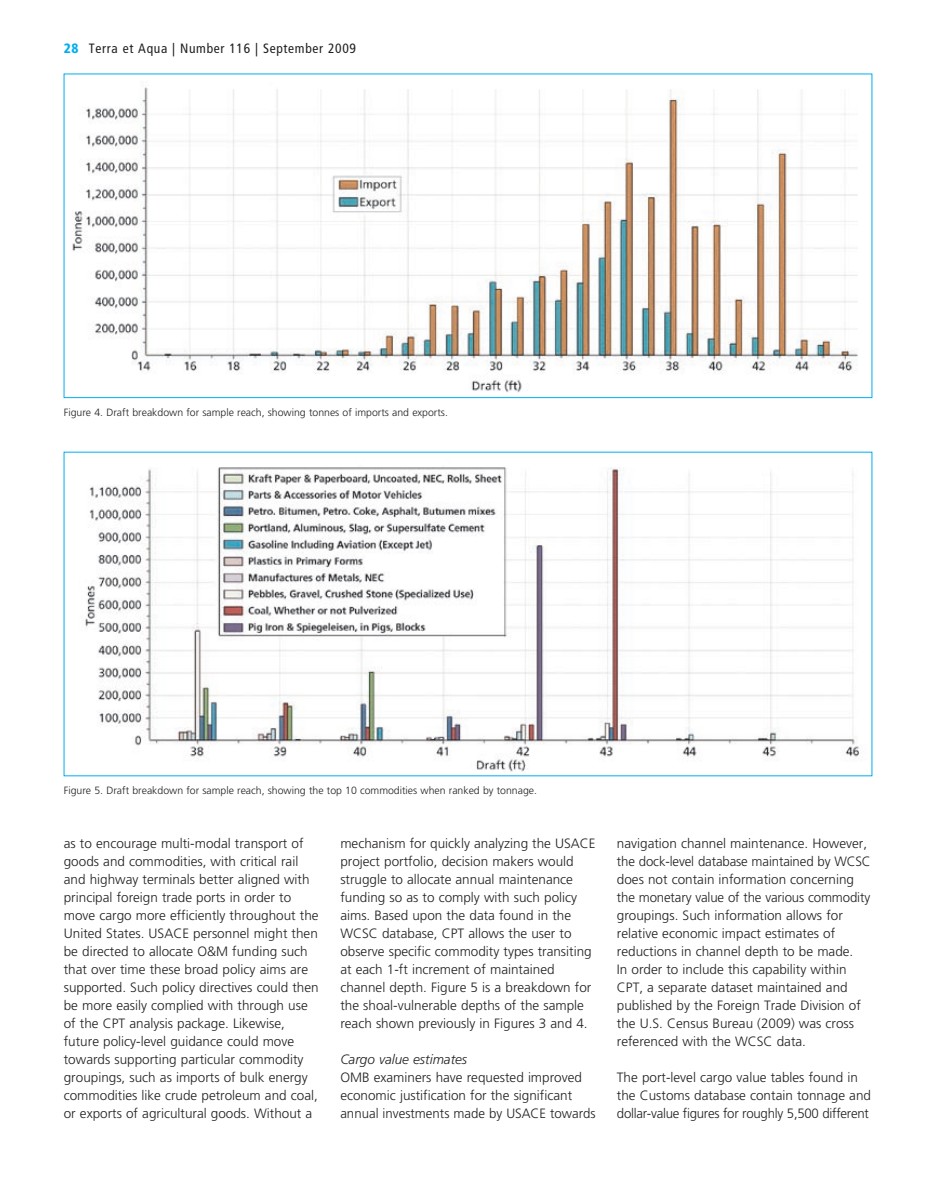
<style>
.page{position:relative;width:936px;height:1191px;background:#fff}
.page>*{position:absolute;margin:0;border:0;box-sizing:border-box;transform-origin:0 0}
.t1{font:300 13.5px/18px "Frutiger";color:#231f20}
.t2{font:condensed 13.5px "Frutiger";letter-spacing:.05em;color:#231f20}
.t3{font:italic 300 13.5px "Frutiger";color:#231f20}
.t4{font:300 10.5px "Frutiger";color:#231f20}
.s1{font-weight:900;color:#00aeef}
</style>
<div class="page">
<img style="left:72px;top:87px;width:786px;height:305px">
<img style="left:85px;top:467px;width:775px;height:305px">
<p class="t2" style="left:64px;top:40px;width:294px"><span class="s1">28</span> Terra et Aqua | Number 116 | September 2009</p>
<p class="t4" style="left:64px;top:406px;width:385px">Figure 4. Draft breakdown for sample reach, showing tonnes of imports and exports.</p>
<p class="t4" style="left:64px;top:784px;width:474px">Figure 5. Draft breakdown for sample reach, showing the top 10 commodities when ranked by tonnage.</p>
<p class="t1" style="left:64px;top:834px;width:256px">as to encourage multi-modal transport of goods and commodities, with critical rail and highway terminals better aligned with principal foreign trade ports in order to move cargo more efficiently throughout the United States. USACE personnel might then be directed to allocate O&amp;M funding such that over time these broad policy aims are supported. Such policy directives could then be more easily complied with through use of the CPT analysis package. Likewise, future policy-level guidance could move towards supporting particular commodity groupings, such as imports of bulk energy commodities like crude petroleum and coal, or exports of agricultural goods. Without a</p>
<p class="t1" style="left:340px;top:834px;width:257px">mechanism for quickly analyzing the USACE project portfolio, decision makers would struggle to allocate annual maintenance funding so as to comply with such policy aims. Based upon the data found in the WCSC database, CPT allows the user to observe specific commodity types transiting at each 1-ft increment of maintained channel depth. Figure 5 is a breakdown for the shoal-vulnerable depths of the sample reach shown previously in Figures 3 and 4.</p>
<p class="t3" style="left:340px;top:1051px;width:128px">Cargo value estimates</p>
<p class="t1" style="left:340px;top:1068px;width:257px">OMB examiners have requested improved economic justification for the significant annual investments made by USACE towards</p>
<p class="t1" style="left:617px;top:834px;width:255px">navigation channel maintenance. However, the dock-level database maintained by WCSC does not contain information concerning the monetary value of the various commodity groupings. Such information allows for relative economic impact estimates of reductions in channel depth to be made.<br>In order to include this capability within CPT, a separate dataset maintained and published by the Foreign Trade Division of the U.S. Census Bureau (2009) was cross referenced with the WCSC data.</p>
<p class="t1" style="left:617px;top:1068px;width:255px">The port-level cargo value tables found in the Customs database contain tonnage and dollar-value figures for roughly 5,500 different</p>
</div>
